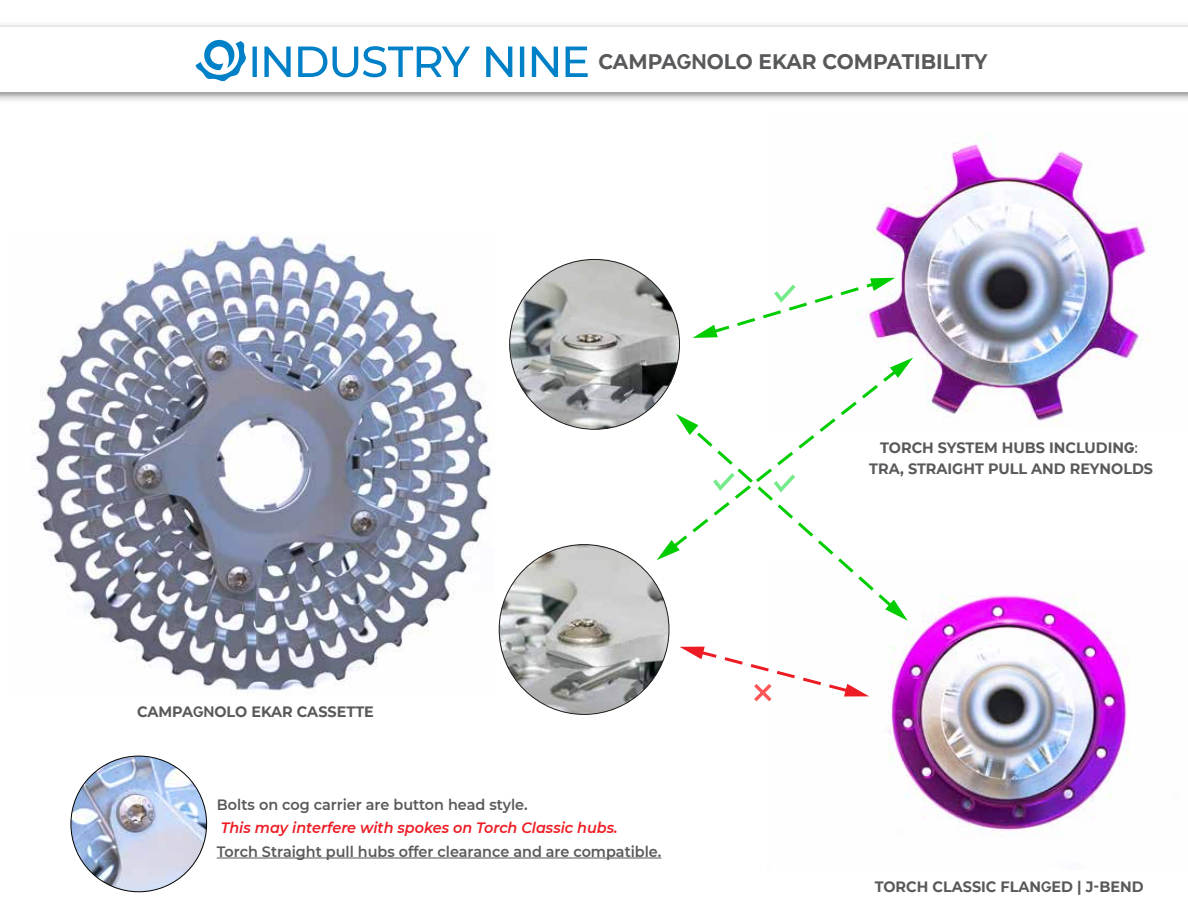
<style>
.page{position:relative;width:1188px;height:918px;background:#fff}
.page>*{position:absolute;margin:0;border:0;box-sizing:border-box;transform-origin:0 0}
.t1{font:700 21px "Montserrat";color:#58595b;scale:.96 1}
.t2{font:700 15px/21px "Montserrat";color:#58595b;text-align:center;scale:.96 1}
.t3{font:600 15px "Montserrat";color:#58595b;scale:.96 1}
.t4{font:italic 600 15px "Montserrat";color:#ed1c24;scale:.96 1}
.s1{font-family:"Raleway"}
.s2{font-family:"Raleway";font-weight:800}
</style>
<div class="page">
<img style="left:769px;top:595px;width:361px;height:237px">
<img style="left:71px;top:756px;width:136px;height:136px;border-radius:68px">
<img style="left:874px;top:135px;width:277px;height:292px">
<hr style="left:217px;top:858px;width:444px;height:1px;background:#58595b">
<svg style="left:680px;top:647px;width:189px;height:54px"></svg>
<svg style="left:693px;top:278px;width:202px;height:60px"></svg>
<div style="left:0;top:27px;width:1188px;height:65px;background:#fff"></div>
<svg style="left:196px;top:40px;width:392px;height:41px"></svg>
<img style="left:31px;top:235px;width:461px;height:460px">
<img style="left:499px;top:545px;width:170px;height:169px;border-radius:85px">
<img style="left:510px;top:259px;width:170px;height:170px;border-radius:85px">
<svg style="left:657px;top:358px;width:256px;height:263px"></svg>
<h1 class="t1" style="left:599px;top:47px;width:407px">CAMPA<span class="s1">GN</span>OLO EKAR COMPATIBILITY</h1>
<p class="t2" style="left:137px;top:700px;width:248px">CAMPA<span class="s1">GN</span>OLO EKAR CASSETTE</p>
<p class="t3" style="left:217px;top:794px;width:325px">Bolts on cog carrier are button head style.</p>
<p class="t4" style="left:221px;top:817px;width:415px">This may interfere with spokes on Torch Classic hubs.</p>
<p class="t3" style="left:217px;top:841px;width:465px">Torch Straight pull hubs offer clearance and are compatible.</p>
<p class="t2" style="left:869px;top:436px;width:297px">TORCH SYSTEM HUBS INCLUDIN<span class="s2">G</span><span class="s1">:<br></span>TRA, STRAIGHT PULL AND REYNOLDS</p>
<p class="t2" style="left:875px;top:875px;width:282px">TORCH CLASSIC FLAN<span class="s1">G</span>ED | J-BEND</p>
</div>
